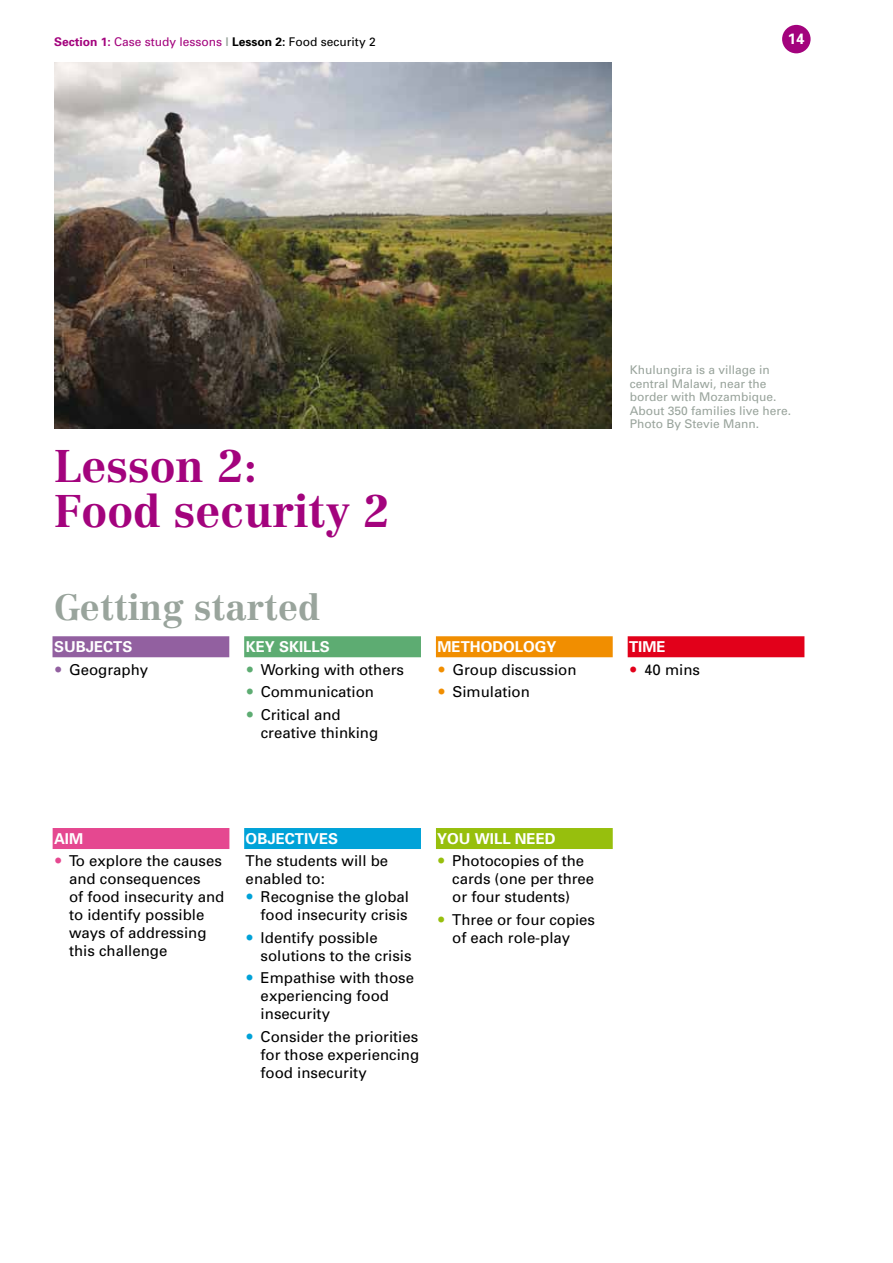
<style>
.page{position:relative;width:893px;height:1263px;background:#fff}
.page>*{position:absolute;margin:0;border:0;box-sizing:border-box;transform-origin:0 0}
.t1{font:700 45px/45px "Centennial CE";color:#a3037d}
.t2{font:700 36px "Centennial CE";color:#99a49c}
.t3{font:15px/18px "Univers";color:#000}
.t4{font:700 15px "Univers";color:#fff}
.t5{font:12px/13.5px "Univers";color:#99a49c}
.t6{font:12px "Univers";color:#a3037d}
.s1{font-weight:700}
.s2{font-weight:900;color:#99a49c}
.s3{font-weight:700;color:#000}
.s4{color:#000}
</style>
<div class="page">
<div style="left:782px;top:25px;width:29px;height:28px;background:#a3037d;border-radius:50%"></div>
<img style="left:54px;top:63px;width:557px;height:365px">
<div style="left:436px;top:828px;width:177px;height:21px;background:#97bf0d"></div>
<div style="left:244px;top:828px;width:177px;height:21px;background:#00a2d8"></div>
<div style="left:628px;top:636px;width:176px;height:21px;background:#e2001a"></div>
<div style="left:436px;top:636px;width:177px;height:21px;background:#f18e00"></div>
<div style="left:244px;top:636px;width:177px;height:21px;background:#5dac72"></div>
<div style="left:53px;top:636px;width:176px;height:21px;background:#9260a0"></div>
<div style="left:53px;top:828px;width:176px;height:21px;background:#e54890"></div>
<p class="t6" style="left:54px;top:34px;width:323px"><span class="s1">Section 1:</span> Case study lessons <span class="s2">|</span> <span class="s3">Lesson 2:</span> <span class="s4">Food security 2</span></p>
<p class="t4" style="left:788px;top:29px;width:18px">14</p>
<h1 class="t1" style="left:54px;top:443px;width:337px">Lesson 2:<br>Food security 2</h1>
<h2 class="t2" style="left:54px;top:584px;width:268px">Getting started</h2>
<p class="t4" style="left:54px;top:637px;width:80px">SUBJECTS</p>
<p class="t3" style="left:69px;top:660px;width:81px">Geography</p>
<p class="t4" style="left:246px;top:637px;width:86px">KEY SKILLS</p>
<p class="t3" style="left:261px;top:658px;width:145px;line-height:22.5px">Working with others<br>Communication<br>Critical and</p>
<p class="t3" style="left:261px;top:723px;width:119px">creative thinking</p>
<p class="t4" style="left:437px;top:637px;width:121px">METHODOLOGY</p>
<p class="t3" style="left:452px;top:658px;width:126px;line-height:22.5px">Group discussion<br>Simulation</p>
<p class="t5" style="left:630px;top:363px;width:163px">Khulungira is a village in central Malawi, near the border with Mozambique.<br>About 350 families live here.<br>Photo By Stevie Mann.</p>
<p class="t4" style="left:629px;top:637px;width:38px">TIME</p>
<p class="t3" style="left:644px;top:660px;width:57px">40 mins</p>
<p class="t4" style="left:54px;top:829px;width:31px">AIM</p>
<p class="t3" style="left:69px;top:852px;width:157px">To explore the causes and consequences<br>of food insecurity and to identify possible ways of addressing this challenge</p>
<p class="t4" style="left:246px;top:829px;width:94px">OBJECTIVES</p>
<p class="t3" style="left:246px;top:852px;width:144px">The students will be enabled to:</p>
<p class="t3" style="left:261px;top:888px;width:150px">Recognise the global food insecurity crisis</p>
<p class="t3" style="left:261px;top:928px;width:152px">Identify possible solutions to the crisis</p>
<p class="t3" style="left:261px;top:969px;width:155px">Empathise with those experiencing food insecurity</p>
<p class="t3" style="left:261px;top:1027px;width:160px;text-align:justify">Consider the priorities for those experiencing food insecurity</p>
<p class="t4" style="left:437px;top:829px;width:120px">YOU WILL NEED</p>
<p class="t3" style="left:452px;top:852px;width:143px">Photocopies of the cards (one per three or four students)</p>
<p class="t3" style="left:452px;top:910px;width:144px">Three or four copies of each role-play</p>
</div>
